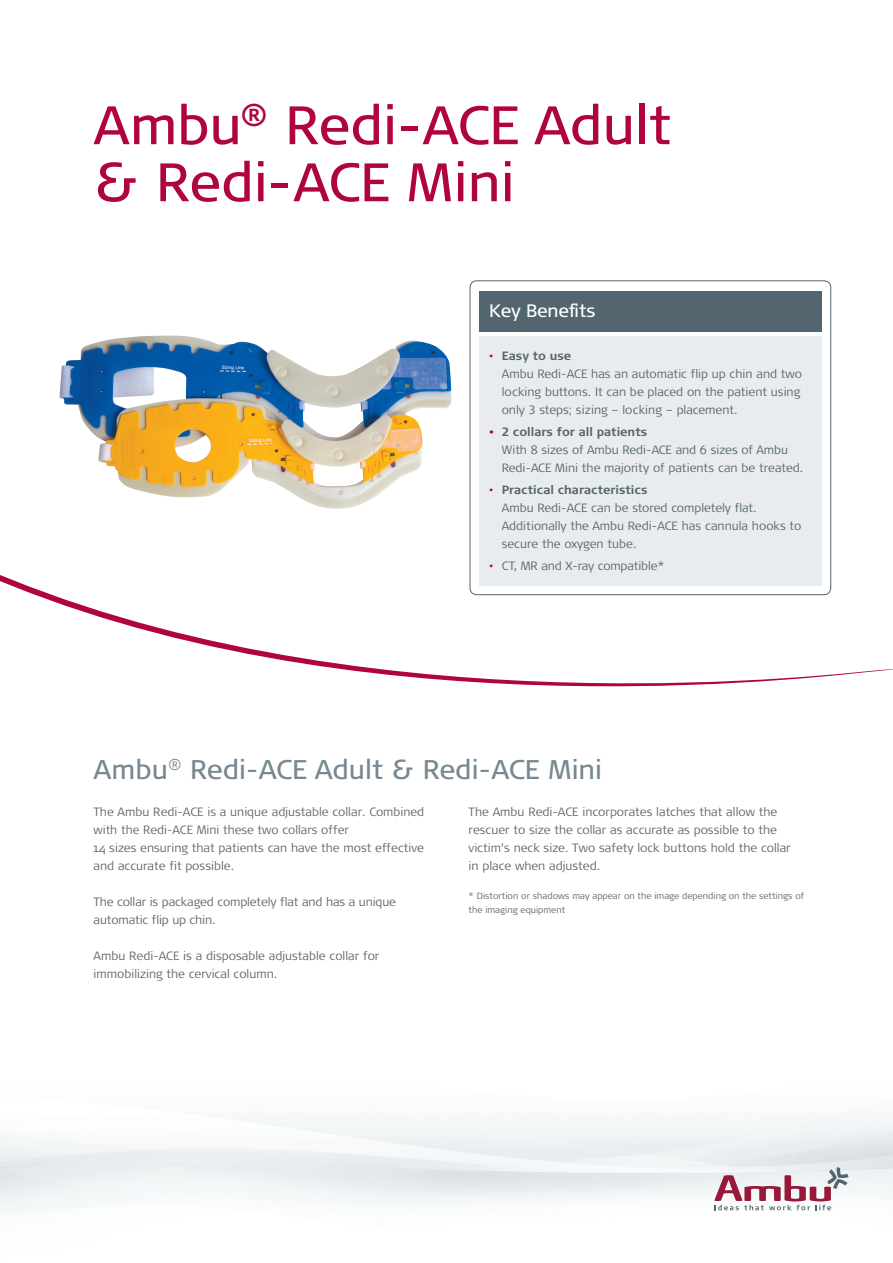
<style>
.page{position:relative;width:893px;height:1263px;background:#fff}
.page>*{position:absolute;margin:0;border:0;box-sizing:border-box;transform-origin:0 0}
.t1{font:54px/57px "Signa OT";color:#b0043d}
.t2{font:27px "Signa OT";color:#778891}
.t3{font:18px "Signa OT";letter-spacing:-.01em;color:#fff}
.t4{font:300 12px/18px "Signa OT";color:#636366}
.t5{font:300 12px/18px "Signa OT";color:#53656e}
.t6{font:300 9px/13.5px "Signa OT";color:#636366}
.s1{color:#b0043d}
.s2{font-weight:700}
.s3{font-weight:700;color:#b0043d}
</style>
<div class="page">
<svg style="left:0;top:569px;width:893px;height:117px"></svg>
<img style="left:0;top:1112px;width:893px;height:103px">
<svg style="left:714px;top:1167px;width:134px;height:43px"></svg>
<div style="left:470px;top:281px;width:361px;height:314px;background:#fff;border-radius:7px"></div>
<div style="left:470px;top:281px;width:361px;height:314px;border:1px solid #53656e;border-radius:7px"></div>
<div style="left:479px;top:336px;width:342px;height:249px;background:#e9ecef"></div>
<div style="left:479px;top:291px;width:342px;height:41px;background:#53656e"></div>
<img style="left:60px;top:336px;width:392px;height:173px">
<h1 class="t1" style="left:94px;top:97px;width:579px">Ambu<sup>®</sup> Redi-ACE Adult &amp; Redi-ACE Mini</h1>
<h3 class="t3" style="left:489px;top:301px;width:108px">Key Benefits</h3>
<p class="t5" style="left:502px;top:346px;width:302px;text-indent:-13px"><span class="s1">•</span> <span class="s2">Easy to use<br></span>Ambu Redi-ACE has an automatic flip up chin and two locking buttons. It can be placed on the patient using only 3 steps; sizing – locking – placement.</p>
<p class="t5" style="left:502px;top:423px;width:303px;text-indent:-13px"><span class="s3">•</span> <span class="s2">2 collars for all patients<br></span>With 8 sizes of Ambu Redi-ACE and 6 sizes of Ambu<br>Redi-ACE Mini the majority of patients can be treated.</p>
<p class="t5" style="left:502px;top:481px;width:301px;text-indent:-13px"><span class="s1">•</span> <span class="s2">Practical characteristics<br></span>Ambu Redi-ACE can be stored completely flat.<br>Additionally the Ambu Redi-ACE has cannula hooks to secure the oxygen tube.</p>
<p class="t5" style="left:489px;top:557px;width:177px"><span class="s1">•</span> CT, MR and X-ray compatible*</p>
<h2 class="t2" style="left:94px;top:754px;width:510px">Ambu<sup>®</sup> Redi-ACE Adult &amp; Redi-ACE Mini</h2>
<p class="t4" style="left:94px;top:803px;width:332px">The Ambu Redi-ACE is a unique adjustable collar. Combined with the Redi-ACE Mini these two collars offer<br>14 sizes ensuring that patients can have the most effective and accurate fit possible.</p>
<p class="t4" style="left:94px;top:893px;width:304px">The collar is packaged completely flat and has a unique automatic flip up chin.</p>
<p class="t4" style="left:94px;top:947px;width:287px">Ambu Redi-ACE is a disposable adjustable collar for immobilizing the cervical column.</p>
<p class="t4" style="left:469px;top:803px;width:324px">The Ambu Redi-ACE incorporates latches that allow the rescuer to size the collar as accurate as possible to the victim’s neck size. Two safety lock buttons hold the collar in place when adjusted.</p>
<p class="t6" style="left:469px;top:889px;width:337px">* Distortion or shadows may appear on the image depending on the settings of the imaging equipment</p>
</div>
